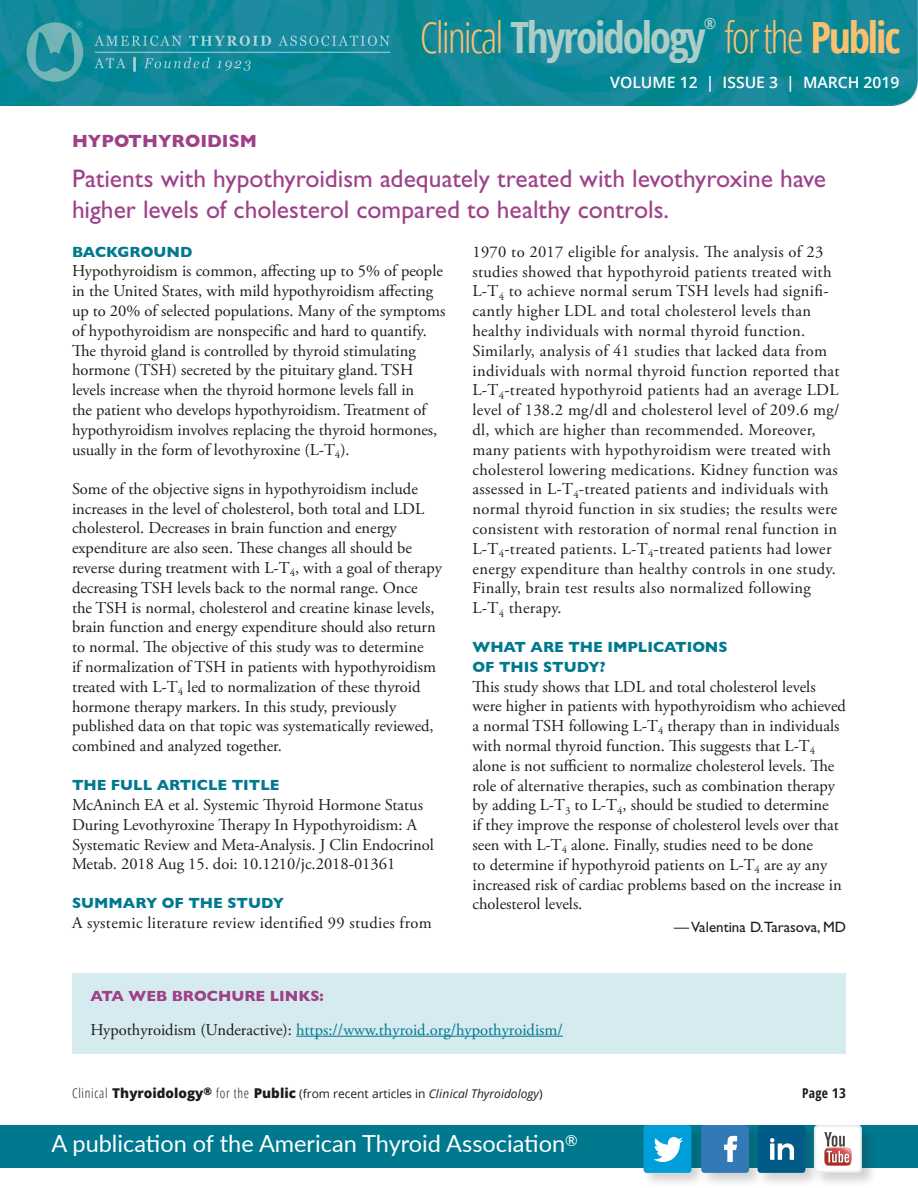
<style>
.page{position:relative;width:918px;height:1188px;background:#fff}
.page>*{position:absolute;margin:0;border:0;box-sizing:border-box;transform-origin:0 0}
.t1{font:300 condensed 43.05px "Open Sans";letter-spacing:-.05em;color:#fbc06e}
.t2{font:25.5px/30.6px "Gill Sans Std";color:#9f4189}
.t3{font:23.55px "Lato";color:#fff}
.Topic_Header{font:700 18px "Gill Sans";color:#9f4189}
.body_serif{font:16.5px/19.8px "Adobe Garamond Pro";color:#1c1c1a}
.body_serif-2{font:16.5px/19.8px "Adobe Garamond Pro";letter-spacing:.02em;color:#1c1c1a}
.body_serif_2nd_para{font:16.5px/19.8px "Adobe Garamond Pro";color:#1c1c1a}
.body_links{font:16.5px "Adobe Garamond Pro";color:#00798e}
.t4{font:600 15.75px "Open Sans";color:#fff}
.t5{font:700 condensed 15.3px "Open Sans";color:#accec7}
.question{font:700 15px/19.5px "Gill Sans";color:#00798e}
.body_editor_name{font:15px "Gill Sans Std";color:#1c1c1a}
.question_links{font:700 15px "Gill Sans";color:#9f4189}
.t6{font:700 condensed 13.5px "Open Sans";color:#1c1c1a}
.t7{font:12px "Open Sans";color:#1c1c1a}
.s1{font-weight:700;color:#accec7}
.s2{font-weight:700}
.s3{color:#1c1c1a}
.s4{font-weight:300;font-stretch:condensed;font-size:13.5px}
.s5{font-weight:800;font-size:13.5px}
.s6{font-style:italic}
.s7{font-style:inherit}
</style>
<div class="page">
<img style="left:0;top:0;width:918px;height:106px">
<hr style="left:95px;top:52px;width:295px;height:1px;background:#fff">
<svg style="left:94px;top:36px;width:88px;height:10px"></svg>
<svg style="left:189px;top:36px;width:82px;height:10px"></svg>
<svg style="left:278px;top:36px;width:112px;height:10px"></svg>
<svg style="left:94px;top:58px;width:32px;height:10px"></svg>
<hr style="left:133px;top:57px;width:3px;height:15px;background:#fff">
<svg style="left:144px;top:57px;width:66px;height:11px"></svg>
<svg style="left:217px;top:60px;width:34px;height:11px"></svg>
<svg style="left:27px;top:21px;width:56px;height:61px"></svg>
<div style="left:0;top:1125px;width:918px;height:42px;background:#00798e"></div>
<div style="left:642px;top:1123px;width:235px;height:65px;background:#1c1c1a;opacity:.2"></div>
<div style="left:758px;top:1125px;width:47px;height:48px;background:#005b87;border-radius:3px"></div>
<svg style="left:770px;top:1138px;width:24px;height:22px"></svg>
<div style="left:644px;top:1125px;width:47px;height:48px;background:#009fd9;border-radius:3px"></div>
<svg style="left:654px;top:1137px;width:29px;height:25px"></svg>
<div style="left:701px;top:1125px;width:48px;height:48px;background:#3279b6;border-radius:3px"></div>
<svg style="left:724px;top:1136px;width:14px;height:26px"></svg>
<svg style="left:814px;top:1125px;width:48px;height:48px"></svg>
<svg style="left:815px;top:1126px;width:46px;height:46px"></svg>
<div style="left:72px;top:973px;width:774px;height:81px;background:#d5ebf0"></div>
<hr style="left:296px;top:1036px;width:267px;height:1px;background:#00798e">
<p class="t5" style="left:704px;top:13px;width:14px">®</p>
<h1 class="t1" style="left:420px;top:8px;width:482px">Clinical <span class="s1">Thyroidology</span> for the <span class="s2">Public</span></h1>
<p class="t4" style="left:610px;top:72px;width:291px">VOLUME 12 | ISSUE 3 | MARCH 2019</p>
<p class="Topic_Header" style="left:72px;top:127px;width:186px">HYPOTHYROIDISM</p>
<p class="t2" style="left:72px;top:163px;width:756px">Patients with hypothyroidism adequately treated with levothyroxine have higher levels of cholesterol compared to healthy controls.</p>
<p class="question" style="left:72px;top:241px;width:122px">BACKGROUND</p>
<p class="body_serif" style="left:72px;top:262px;width:375px">Hypothyroidism is common, affecting up to 5% of people in the United States, with mild hypothyroidism affecting up to 20% of selected populations. Many of the symptoms of hypothyroidism are nonspecific and hard to quantify.<br>The thyroid gland is controlled by thyroid stimulating hormone (TSH) secreted by the pituitary gland. TSH levels increase when the thyroid hormone levels fall in<br>the patient who develops hypothyroidism. Treatment of hypothyroidism involves replacing the thyroid hormones, usually in the form of levothyroxine (L-T<sub>4</sub>).</p>
<p class="body_serif_2nd_para" style="left:72px;top:479px;width:371px">Some of the objective signs in hypothyroidism include increases in the level of cholesterol, both total and LDL cholesterol. Decreases in brain function and energy expenditure are also seen. These changes all should be reverse during treatment with L-T<sub>4</sub>, with a goal of therapy decreasing TSH levels back to the normal range. Once<br>the TSH is normal, cholesterol and creatine kinase levels, brain function and energy expenditure should also return to normal. The objective of this study was to determine<br>if normalization of TSH in patients with hypothyroidism treated with L-T<sub>4</sub> led to normalization of these thyroid hormone therapy markers. In this study, previously published data on that topic was systematically reviewed, combined and analyzed together.</p>
<p class="question" style="left:72px;top:775px;width:209px">THE FULL ARTICLE TITLE</p>
<p class="body_serif" style="left:72px;top:796px;width:363px">McAninch EA et al. Systemic Thyroid Hormone Status During Levothyroxine Therapy In Hypothyroidism: A Systematic Review and Meta-Analysis. J Clin Endocrinol Metab. 2018 Aug 15. doi: 10.1210/jc.2018-01361</p>
<p class="question" style="left:72px;top:893px;width:214px">SUMMARY OF THE STUDY</p>
<p class="body_serif-2" style="left:72px;top:914px;width:361px">A systemic literature review identified 99 studies from</p>
<p class="body_serif-2" style="left:472px;top:242px;width:369px">1970 to 2017 eligible for analysis. The analysis of 23 studies showed that hypothyroid patients treated with L-T<sub>4</sub> to achieve normal serum TSH levels had signifi&shy;cantly higher LDL and total cholesterol levels than healthy individuals with normal thyroid function.<br>Similarly, analysis of 41 studies that lacked data from individuals with normal thyroid function reported that L-T<sub>4</sub>-treated hypothyroid patients had an average LDL level of 138.2 mg/dl and cholesterol level of 209.6 mg/ dl, which are higher than recommended. Moreover, many patients with hypothyroidism were treated with cholesterol lowering medications. Kidney function was assessed in L-T<sub>4</sub>-treated patients and individuals with normal thyroid function in six studies; the results were consistent with restoration of normal renal function in L-T<sub>4</sub>-treated patients. L-T<sub>4</sub>-treated patients had lower energy expenditure than healthy controls in one study.<br>Finally, brain test results also normalized following L-T<sub>4</sub> therapy.</p>
<p class="question" style="left:472px;top:637px;width:257px">WHAT ARE THE IMPLICATIONS<br>OF THIS STUDY?</p>
<p class="body_serif" style="left:472px;top:677px;width:375px">This study shows that LDL and total cholesterol levels were higher in patients with hypothyroidism who achieved a normal TSH following L-T<sub>4</sub> therapy than in individuals with normal thyroid function. This suggests that L-T<sub>4 </sub>alone is not sufficient to normalize cholesterol levels. The role of alternative therapies, such as combination therapy by adding L-T<sub>3</sub> to L-T<sub>4</sub>, should be studied to determine<br>if they improve the response of cholesterol levels over that seen with L-T<sub>4</sub> alone. Finally, studies need to be done<br>to determine if hypothyroid patients on L-T<sub>4</sub> are ay any increased risk of cardiac problems based on the increase in cholesterol levels.</p>
<p class="body_editor_name" style="left:674px;top:918px;width:173px">— Valentina D.Tarasova, MD</p>
<p class="question_links" style="left:90px;top:984px;width:235px">ATA WEB BROCHURE LINKS:</p>
<p class="body_links" style="left:90px;top:1019px;width:474px"><span class="s3">Hypothyroidism (Underactive):</span> https://www.thyroid.org/hypothyroidism/</p>
<p class="t7" style="left:72px;top:1086px;width:472px"><span class="s4">Clinical</span> <span class="s5">Thyroidology</span><sup>®</sup> <span class="s4">for the</span> <span class="s5">Public</span> (from recent articles in <span class="s6">Clinical Thyroidology</span>)</p>
<p class="t6" style="left:802px;top:1084px;width:45px">Page <span class="s7">13</span></p>
<h3 class="t3" style="left:51px;top:1127px;width:528px">A publication of the American Thyroid Association<sup>®</sup></h3>
</div>
